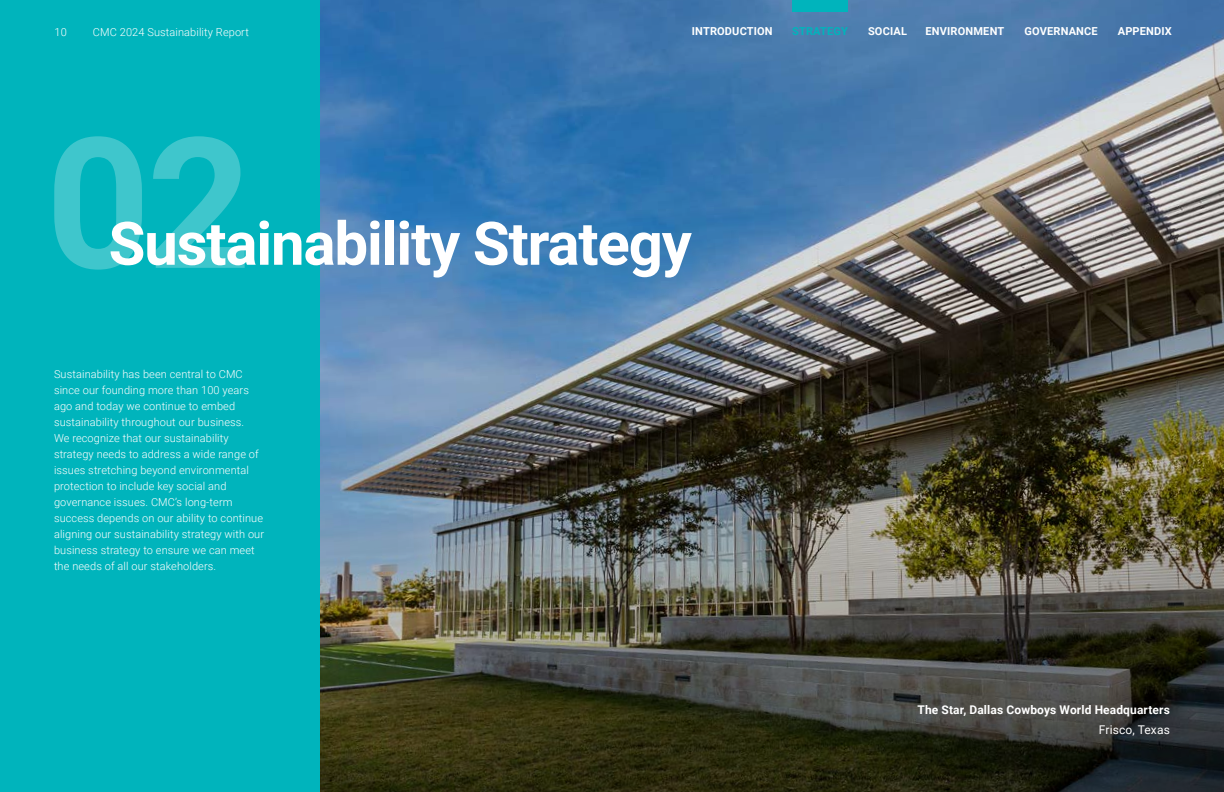
<style>
.page{position:relative;width:1224px;height:792px;background:#fff}
.page>*{position:absolute;margin:0;border:0;box-sizing:border-box;transform-origin:0 0}
.t1{font:700 182.5px "Roboto";color:#fff}
.t2{font:700 60px "Roboto";letter-spacing:-.02em;color:#fff}
.t3{font:700 12px "Roboto";letter-spacing:.01em;color:#fff}
.t4{font:12px "Roboto";letter-spacing:.01em;color:#fff}
.t5{font:300 11px/16px "Roboto";letter-spacing:.01em;color:#fff}
.t6{font:700 11px "Roboto";letter-spacing:.015em;color:#fff}
.t7{font:700 11px "Roboto";letter-spacing:.01em;color:#00b4bc}
</style>
<div class="page">
<img style="left:320px;top:0;width:904px;height:792px">
<div style="left:0;top:0;width:320px;height:792px;background:#00b4bc"></div>
<div style="left:792px;top:0;width:56px;height:12px;background:#00b4bc"></div>
<p class="t5" style="left:55px;top:24px;width:14px">10</p>
<p class="t5" style="left:93px;top:24px;width:157px">CMC 2024 Sustainability Report</p>
<p class="t6" style="left:692px;top:23px;width:82px">INTRODUCTION</p>
<p class="t7" style="left:792px;top:23px;width:57px">STRATEGY</p>
<p class="t6" style="left:868px;top:23px;width:41px">SOCIAL</p>
<p class="t6" style="left:926px;top:23px;width:80px">ENVIRONMENT</p>
<p class="t6" style="left:1025px;top:23px;width:75px">GOVERNANCE</p>
<p class="t6" style="left:1118px;top:23px;width:56px">APPENDIX</p>
<h1 class="t1" style="left:46px;top:75px;width:207px">02</h1>
<h2 class="t2" style="left:109px;top:201px;width:585px">Sustainability Strategy</h2>
<p class="t5" style="left:54px;top:366px;width:212px">Sustainability has been central to CMC since our founding more than 100 years ago and today we continue to embed sustainability throughout our business.<br>We recognize that our sustainability strategy needs to address a wide range of issues stretching beyond environmental protection to include key social and governance issues. CMC’s long-term success depends on our ability to continue aligning our sustainability strategy with our business strategy to ensure we can meet the needs of all our stakeholders.</p>
<p class="t3" style="left:918px;top:702px;width:254px">The Star, Dallas Cowboys World Headquarters</p>
<p class="t4" style="left:1099px;top:722px;width:72px">Frisco, Texas</p>
</div>
